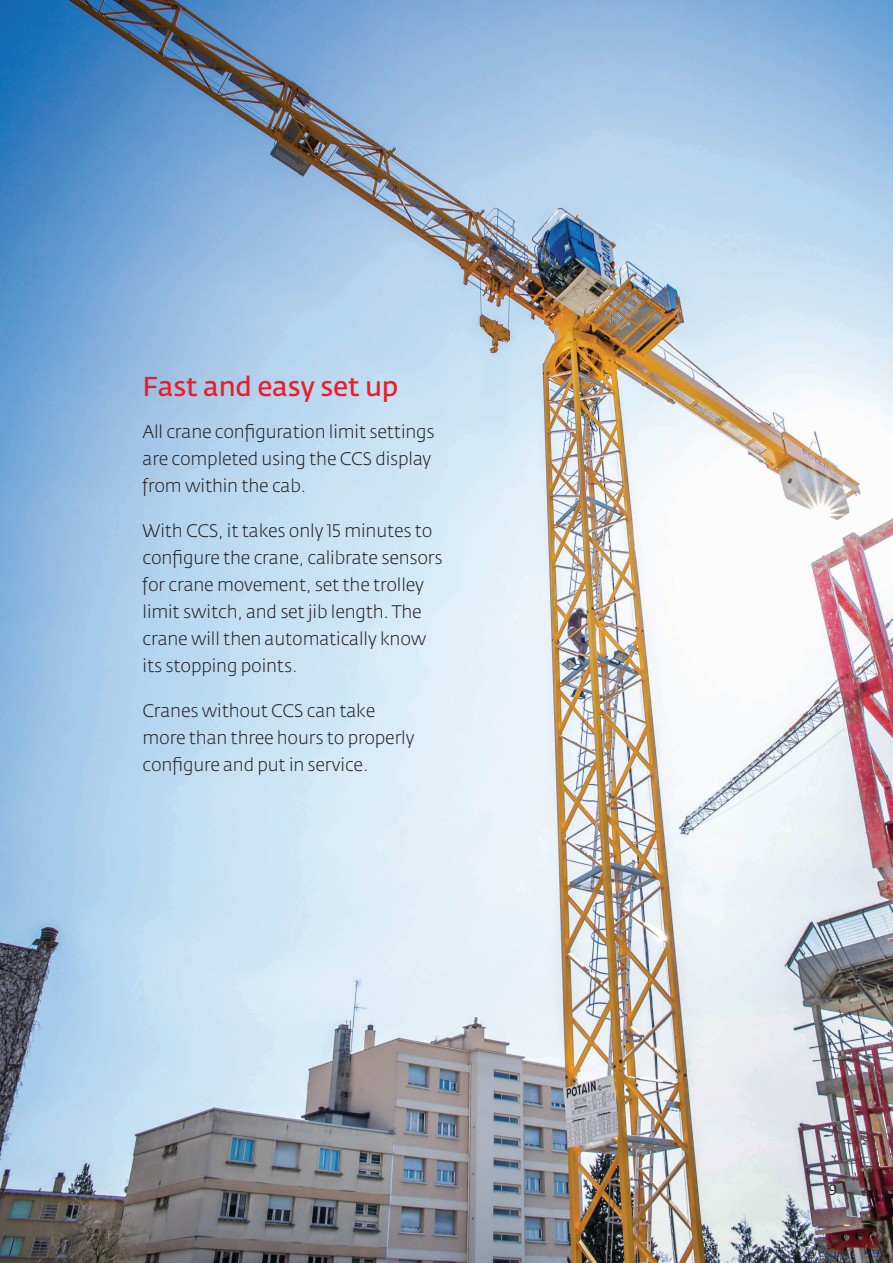
<style>
.page{position:relative;width:893px;height:1263px;background:#fff}
.page>*{position:absolute;margin:0;border:0;box-sizing:border-box;transform-origin:0 0}
.t1{font:600 27px "Fedra Sans Pro";letter-spacing:-.01em;color:#ee1c28}
.t2{font:300 18px/27px "Fedra Sans Pro";letter-spacing:-.01em;color:#231f20}
.t3{font:15px "Fedra Sans Pro";color:#231f20}
</style>
<div class="page">
<img style="left:0;top:0;width:893px;height:1263px">
<p class="t1" style="left:143px;top:370px;width:257px">Fast and easy set up</p>
<p class="t2" style="left:143px;top:418px;width:294px">All crane configuration limit settings are completed using the CCS display from within the cab.</p>
<p class="t2" style="left:143px;top:517px;width:302px">With CCS, it takes only 15 minutes to configure the crane, calibrate sensors for crane movement, set the trolley limit switch, and set jib length. The crane will then automatically know its stopping points.</p>
<p class="t2" style="left:143px;top:697px;width:273px">Cranes without CCS can take more than three hours to properly configure and put in service.</p>
<p class="t3" style="left:828px;top:1180px;width:10px">9</p>
</div>
